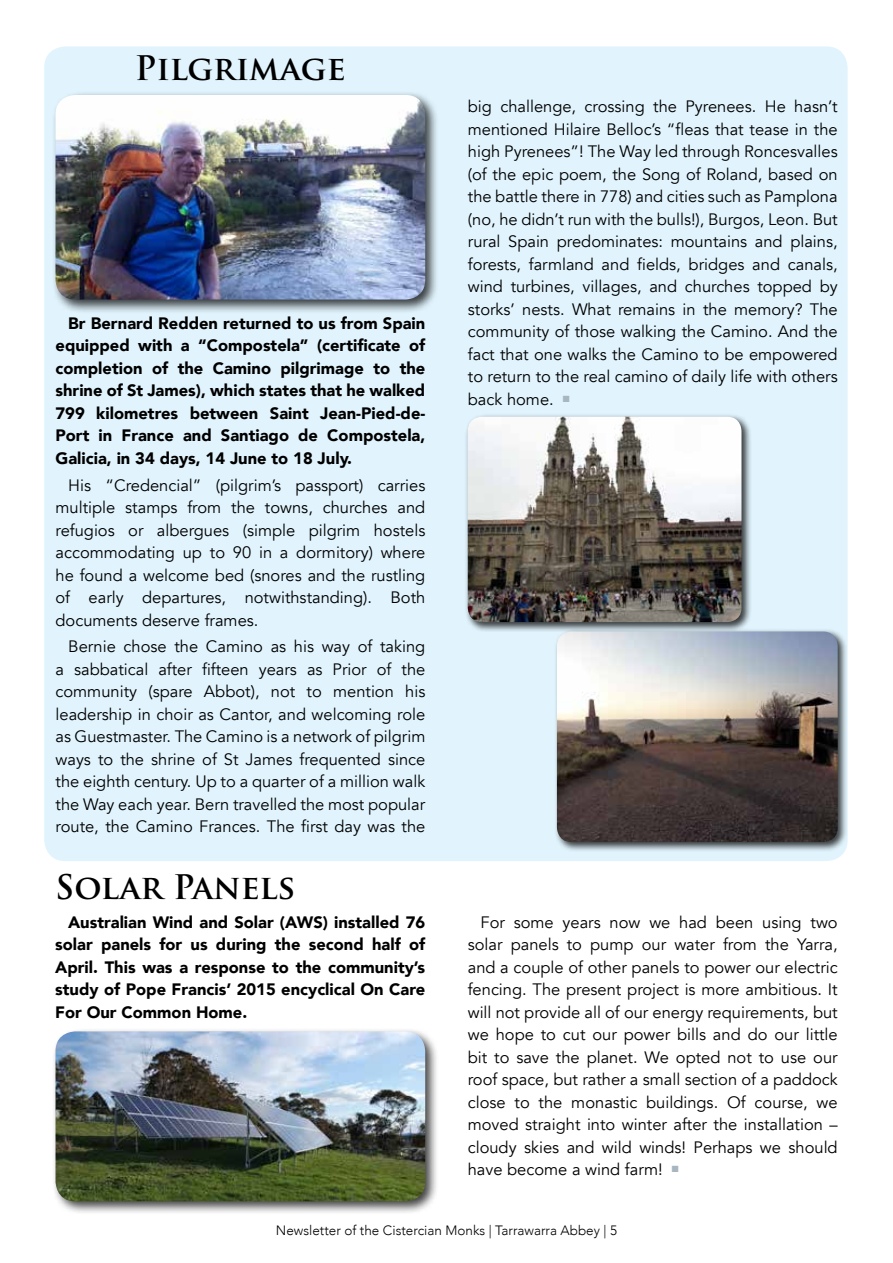
<style>
.page{position:relative;width:893px;height:1263px;background:#fff}
.page>*{position:absolute;margin:0;border:0;box-sizing:border-box;transform-origin:0 0}
.t1{font:700 33px "Trajan Pro";color:#000}
.t2{font:16.5px/22.5px "Avenir";color:#000;text-align:justify}
.t3{font:900 16.5px/22.5px "Avenir";color:#000;text-align:justify}
.t4{font:300 13.5px "Avenir";color:#000}
</style>
<div class="page">
<div style="left:44px;top:46px;width:804px;height:815px;background:#e1f4fd;border-radius:21px"></div>
<div style="left:51px;top:1027px;width:388px;height:188px;background:#000;opacity:.75"></div>
<img style="left:56px;top:1031px;width:369px;height:170px">
<div style="left:51px;top:91px;width:388px;height:223px;background:#000;opacity:.75"></div>
<img style="left:56px;top:95px;width:369px;height:204px">
<div style="left:464px;top:413px;width:288px;height:219px;background:#000;opacity:.75"></div>
<img style="left:468px;top:417px;width:273px;height:205px">
<div style="left:554px;top:629px;width:294px;height:223px;background:#000;opacity:.75"></div>
<img style="left:557px;top:631px;width:281px;height:211px">
<h1 class="t1" style="left:135px;top:48px;width:212px">Pilgrimage</h1>
<p class="t3" style="left:56px;top:311px;width:371px;text-indent:13px">Br Bernard Redden returned to us from Spain equipped with a “Compostela” (certificate of completion of the Camino pilgrimage to the shrine of St James), which states that he walked 799 kilometres between Saint Jean-Pied-de-Port in France and Santiago de Compostela, Galicia, in 34 days, 14 June to 18 July.</p>
<p class="t2" style="left:56px;top:474px;width:371px;text-indent:13px">His “Credencial” (pilgrim’s passport) carries multiple stamps from the towns, churches and refugios or albergues (simple pilgrim hostels accommodating up to 90 in a dormitory) where he found a welcome bed (snores and the rustling of early departures, notwithstanding). Both documents deserve frames.</p>
<p class="t2" style="left:56px;top:636px;width:371px;text-indent:13px">Bernie chose the Camino as his way of taking a sabbatical after fifteen years as Prior of the community (spare Abbot), not to mention his leadership in choir as Cantor, and welcoming role as Guestmaster. The Camino is a network of pilgrim ways to the shrine of St James frequented since the eighth century. Up to a quarter of a million walk the Way each year. Bern travelled the most popular route, the Camino Frances. The first day was the</p>
<h1 class="t1" style="left:55px;top:866px;width:242px">Solar Panels</h1>
<p class="t2" style="left:468px;top:96px;width:371px">big challenge, crossing the Pyrenees. He hasn’t mentioned Hilaire Belloc’s “fleas that tease in the high Pyrenees”! The Way led through Roncesvalles (of the epic poem, the Song of Roland, based on the battle there in 778) and cities such as Pamplona (no, he didn’t run with the bulls!), Burgos, Leon. But rural Spain predominates: mountains and plains, forests, farmland and fields, bridges and canals, wind turbines, villages, and churches topped by storks’ nests. What remains in the memory? The community of those walking the Camino. And the fact that one walks the Camino to be empowered to return to the real camino of daily life with others back home. <sup>■</sup></p>
<p class="t3" style="left:55px;top:910px;width:371px;text-indent:13px">Australian Wind and Solar (AWS) installed 76 solar panels for us during the second half of April. This was a response to the community’s study of Pope Francis’ 2015 encyclical On Care For Our Common Home.</p>
<p class="t2" style="left:468px;top:911px;width:371px;text-indent:13px">For some years now we had been using two solar panels to pump our water from the Yarra, and a couple of other panels to power our electric fencing. The present project is more ambitious. It will not provide all of our energy requirements, but we hope to cut our power bills and do our little bit to save the planet. We opted not to use our roof space, but rather a small section of a paddock close to the monastic buildings. Of course, we moved straight into winter after the installation – cloudy skies and wild winds! Perhaps we should have become a wind farm! <sup>■</sup></p>
<p class="t4" style="left:276px;top:1222px;width:343px">Newsletter of the Cistercian Monks | Tarrawarra Abbey | 5</p>
</div>
